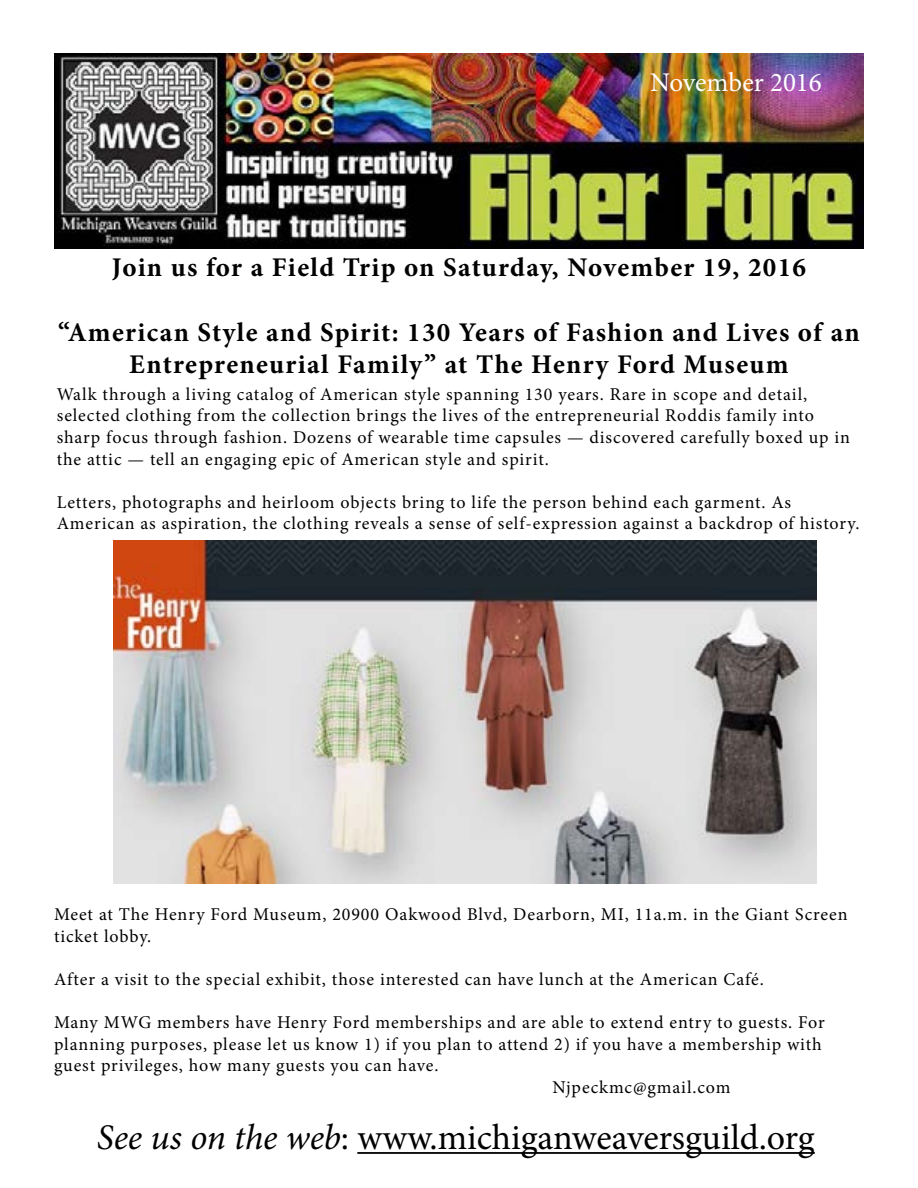
<style>
.page{position:relative;width:918px;height:1188px;background:#fff}
.page>*{position:absolute;margin:0;border:0;box-sizing:border-box;transform-origin:0 0}
.t1{font:36px "Minion Pro";color:#000}
.t2{font:700 27px/32.4px "Minion Pro";letter-spacing:.045em;color:#000;text-align:center}
.t3{font:27px "Minion Pro";color:#fff}
.t4{font:18px/21.6px "Minion Pro";letter-spacing:.05em;color:#000}
.s1{font-style:italic}
</style>
<div class="page">
<img style="left:54px;top:54px;width:810px;height:194px">
<hr style="left:357px;top:1152px;width:458px;height:2px;background:#000">
<img style="left:113px;top:540px;width:703px;height:343px">
<h2 class="t3" style="left:650px;top:64px;width:173px">November 2016</h2>
<h2 class="t2" style="left:112px;top:251px;width:696px">Join us for a Field Trip on Saturday, November 19, 2016</h2>
<h2 class="t2" style="left:58px;top:316px;width:803px">“American Style and Spirit: 130 Years of Fashion and Lives of an<br>Entrepreneurial Family” at The Henry Ford Museum</h2>
<p class="t4" style="left:57px;top:383px;width:795px">Walk through a living catalog of American style spanning 130 years. Rare in scope and detail, selected clothing from the collection brings the lives of the entrepreneurial Roddis family into sharp focus through fashion. Dozens of wearable time capsules — discovered carefully boxed up in the attic — tell an engaging epic of American style and spirit.</p>
<p class="t4" style="left:57px;top:491px;width:804px">Letters, photographs and heirloom objects bring to life the person behind each garment. As<br>American as aspiration, the clothing reveals a sense of self-expression against a backdrop of history.</p>
<p class="t4" style="left:54px;top:904px;width:795px">Meet at The Henry Ford Museum, 20900 Oakwood Blvd, Dearborn, MI, 11a.m. in the Giant Screen ticket lobby.</p>
<p class="t4" style="left:54px;top:969px;width:711px">After a visit to the special exhibit, those interested can have lunch at the American Café.</p>
<p class="t4" style="left:54px;top:1012px;width:772px">Many MWG members have Henry Ford memberships and are able to extend entry to guests. For</p>
<p class="t4" style="left:54px;top:1033px;width:769px">planning purposes, please let us know 1) if you plan to attend 2) if you have a membership with</p>
<p class="t4" style="left:54px;top:1055px;width:386px">guest privileges, how many guests you can have.</p>
<p class="t4" style="left:553px;top:1077px;width:179px">Njpeckmc@gmail.com</p>
<h1 class="t1" style="left:97px;top:1114px;width:720px"><span class="s1">See us on the web</span>: www.michiganweaversguild.org</h1>
</div>
